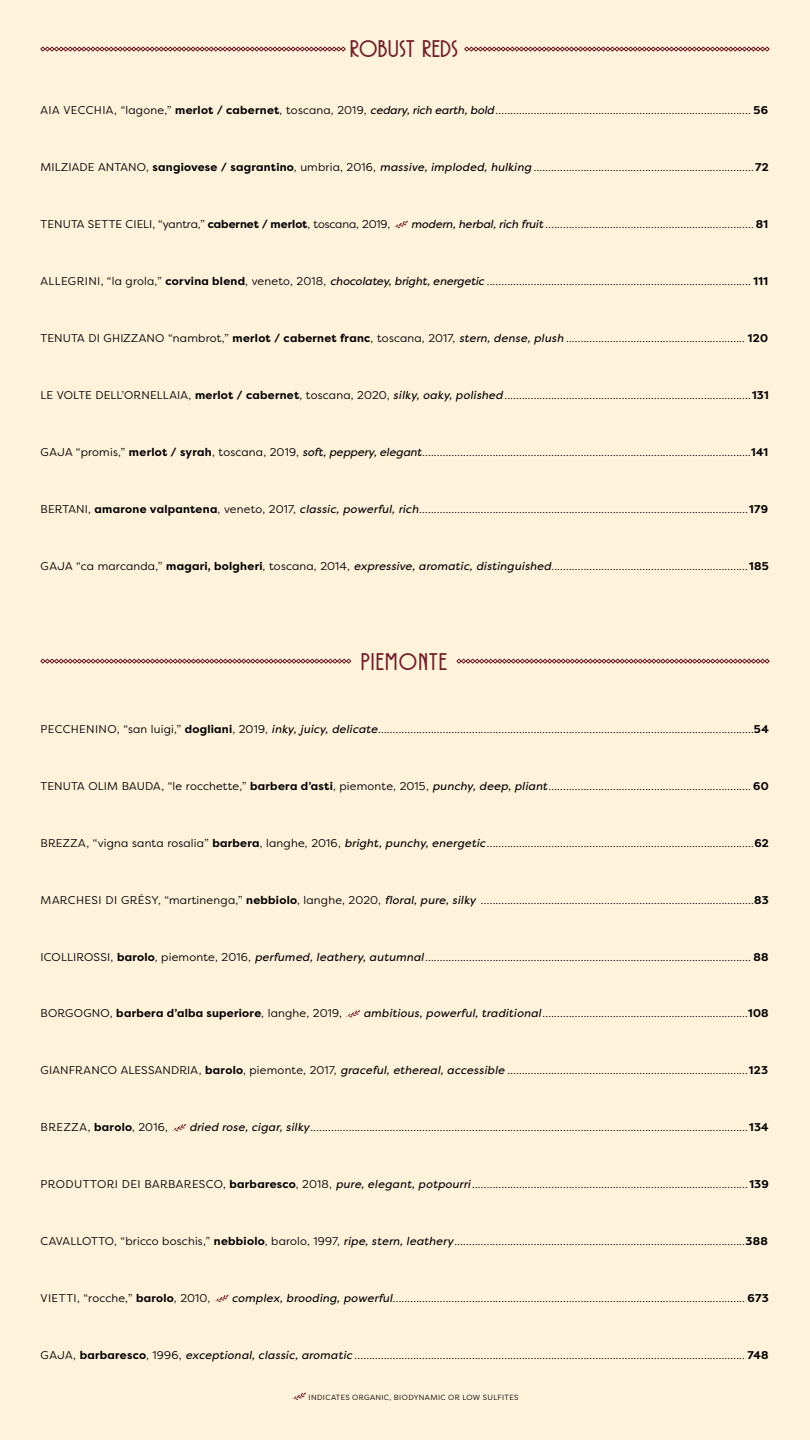
<style>
.page{position:relative;width:810px;height:1440px;background:#fff2db}
.page>*{position:absolute;margin:0;border:0;box-sizing:border-box;transform-origin:0 0}
.t1{font:22.5px "Prizefighter One";letter-spacing:.015em;color:#71202a}
.t2{font:22.5px "Prizefighter One";letter-spacing:.04em;color:#71202a}
.t3{font:11.25px "Filson Pro";letter-spacing:.02em;color:#000}
.t4{font:11.25px "Filson Pro";color:#000}
.t5{font:11.25px "Filson Pro";letter-spacing:.04em;color:#000}
.t6{font:7.5px "Filson Pro";letter-spacing:.045em;color:#000}
.s1{font-weight:700}
.s2{font-style:italic}
</style>
<div class="page">
<svg style="left:291px;top:1393px;width:15px;height:7px"></svg>
<svg style="left:393px;top:221px;width:15px;height:7px"></svg>
<svg style="left:346px;top:1010px;width:14px;height:7px"></svg>
<svg style="left:172px;top:1124px;width:14px;height:7px"></svg>
<svg style="left:214px;top:1295px;width:15px;height:7px"></svg>
<svg style="left:40px;top:47px;width:306px;height:5px"></svg>
<svg style="left:464px;top:47px;width:306px;height:5px"></svg>
<svg style="left:40px;top:659px;width:311px;height:5px"></svg>
<svg style="left:456px;top:659px;width:314px;height:5px"></svg>
<h1 class="t1" style="left:351px;top:36px;width:110px">ROBUST REDS</h1>
<p class="t3" style="left:41px;top:103px;width:729px">AIA VECCHIA, “lagone,” <span class="s1">merlot / cabernet</span>, toscana, 2019, <span class="s2">cedary, rich earth, bold</span>....................................................................................... <span class="s1">56</span></p>
<p class="t3" style="left:40px;top:160px;width:730px">MILZIADE ANTANO, <span class="s1">sangiovese / sagrantino</span>, umbria, 2016, <span class="s2">massive, imploded, hulking</span> ...........................................................................<span class="s1">72</span></p>
<p class="t4" style="left:41px;top:217px;width:351px">TENUTA SETTE CIELI, “yantra,” <span class="s1">cabernet / merlot</span>, toscana, 2019,</p>
<p class="t3" style="left:411px;top:217px;width:358px"><span class="s2">modern, herbal, rich fruit</span> ....................................................................... <span class="s1">81</span></p>
<p class="t3" style="left:41px;top:274px;width:729px">ALLEGRINI, “la grola,” <span class="s1">corvina blend</span>, veneto, 2018, <span class="s2">chocolatey, bright, energetic</span> .......................................................................................... <span class="s1">111</span></p>
<p class="t3" style="left:40px;top:331px;width:729px">TENUTA DI GHIZZANO “nambrot,” <span class="s1">merlot / cabernet franc</span>, toscana, 2017, <span class="s2">stern, dense, plush</span> ............................................................. <span class="s1">120</span></p>
<p class="t3" style="left:40px;top:388px;width:730px">LE VOLTE DELL’ORNELLAIA, <span class="s1">merlot / cabernet</span>, toscana, 2020, <span class="s2">silky, oaky, polished</span>....................................................................................<span class="s1">131</span></p>
<p class="t3" style="left:41px;top:444px;width:729px">GAJA “promis,” <span class="s1">merlot / syrah</span>, toscana, 2019, <span class="s2">soft, peppery, elegant</span>................................................................................................................<span class="s1">141</span></p>
<p class="t3" style="left:41px;top:501px;width:729px">BERTANI, <span class="s1">amarone valpantena</span>, veneto, 2017, <span class="s2">classic, powerful, rich</span>................................................................................................................<span class="s1">179</span></p>
<p class="t3" style="left:41px;top:558px;width:730px">GAJA “ca marcanda,” <span class="s1">magari, bolgheri</span>, toscana, 2014, <span class="s2">expressive, aromatic, distinguished</span>...................................................................<span class="s1">185</span></p>
<h1 class="t2" style="left:362px;top:648px;width:88px">PIEMONTE</h1>
<p class="t3" style="left:41px;top:721px;width:730px">PECCHENINO, “san luigi,” <span class="s1">dogliani</span>, 2019, <span class="s2">inky, juicy, delicate</span>................................................................................................................................<span class="s1">54</span></p>
<p class="t3" style="left:41px;top:778px;width:730px">TENUTA OLIM BAUDA, “le rocchette,” <span class="s1">barbera d’asti</span>, piemonte, 2015, <span class="s2">punchy, deep, pliant</span>..................................................................... <span class="s1">60</span></p>
<p class="t3" style="left:41px;top:835px;width:730px">BREZZA, “vigna santa rosalia” <span class="s1">barbera</span>, langhe, 2016, <span class="s2">bright, punchy, energetic</span>...........................................................................................<span class="s1">62</span></p>
<p class="t3" style="left:41px;top:892px;width:730px">MARCHESI DI GRÉSY, “martinenga,” <span class="s1">nebbiolo</span>, langhe, 2020, <span class="s2">floral, pure, silky</span> .............................................................................................<span class="s1">83</span></p>
<p class="t3" style="left:41px;top:949px;width:730px">ICOLLIROSSI, <span class="s1">barolo</span>, piemonte, 2016, <span class="s2">perfumed, leathery, autumnal</span>............................................................................................................... <span class="s1">88</span></p>
<p class="t3" style="left:41px;top:1006px;width:303px">BORGOGNO, <span class="s1">barbera d’alba superiore</span>, langhe, 2019,</p>
<p class="t3" style="left:363px;top:1006px;width:407px"><span class="s2">ambitious, powerful, traditional</span>......................................................................<span class="s1">108</span></p>
<p class="t3" style="left:40px;top:1063px;width:729px">GIANFRANCO ALESSANDRIA, <span class="s1">barolo</span>, piemonte, 2017, <span class="s2">graceful, ethereal, accessible</span> ..................................................................................<span class="s1">123</span></p>
<p class="t5" style="left:41px;top:1120px;width:129px">BREZZA, <span class="s1">barolo</span>, 2016,</p>
<p class="t3" style="left:189px;top:1120px;width:581px"><span class="s2">dried rose, cigar, silky</span>.....................................................................................................................................................<span class="s1">134</span></p>
<p class="t3" style="left:41px;top:1177px;width:730px">PRODUTTORI DEI BARBARESCO, <span class="s1">barbaresco</span>, 2018, <span class="s2">pure, elegant, potpourri</span> .............................................................................................. <span class="s1">139</span></p>
<p class="t3" style="left:41px;top:1234px;width:729px">CAVALLOTTO, “bricco boschis,” <span class="s1">nebbiolo</span>, barolo, 1997, <span class="s2">ripe, stern, leathery</span>...................................................................................................<span class="s1">388</span></p>
<p class="t3" style="left:41px;top:1291px;width:171px">VIETTI, “rocche,” <span class="s1">barolo</span>, 2010,</p>
<p class="t3" style="left:232px;top:1291px;width:538px"><span class="s2">complex, brooding, powerful</span>........................................................................................................................ <span class="s1">673</span></p>
<p class="t3" style="left:41px;top:1348px;width:730px">GAJA, <span class="s1">barbaresco</span>, 1996, <span class="s2">exceptional, classic, aromatic</span> ..................................................................................................................................... <span class="s1">748</span></p>
<p class="t6" style="left:309px;top:1392px;width:211px">INDICATES ORGANIC, BIODYNAMIC OR LOW SULFITES</p>
</div>
